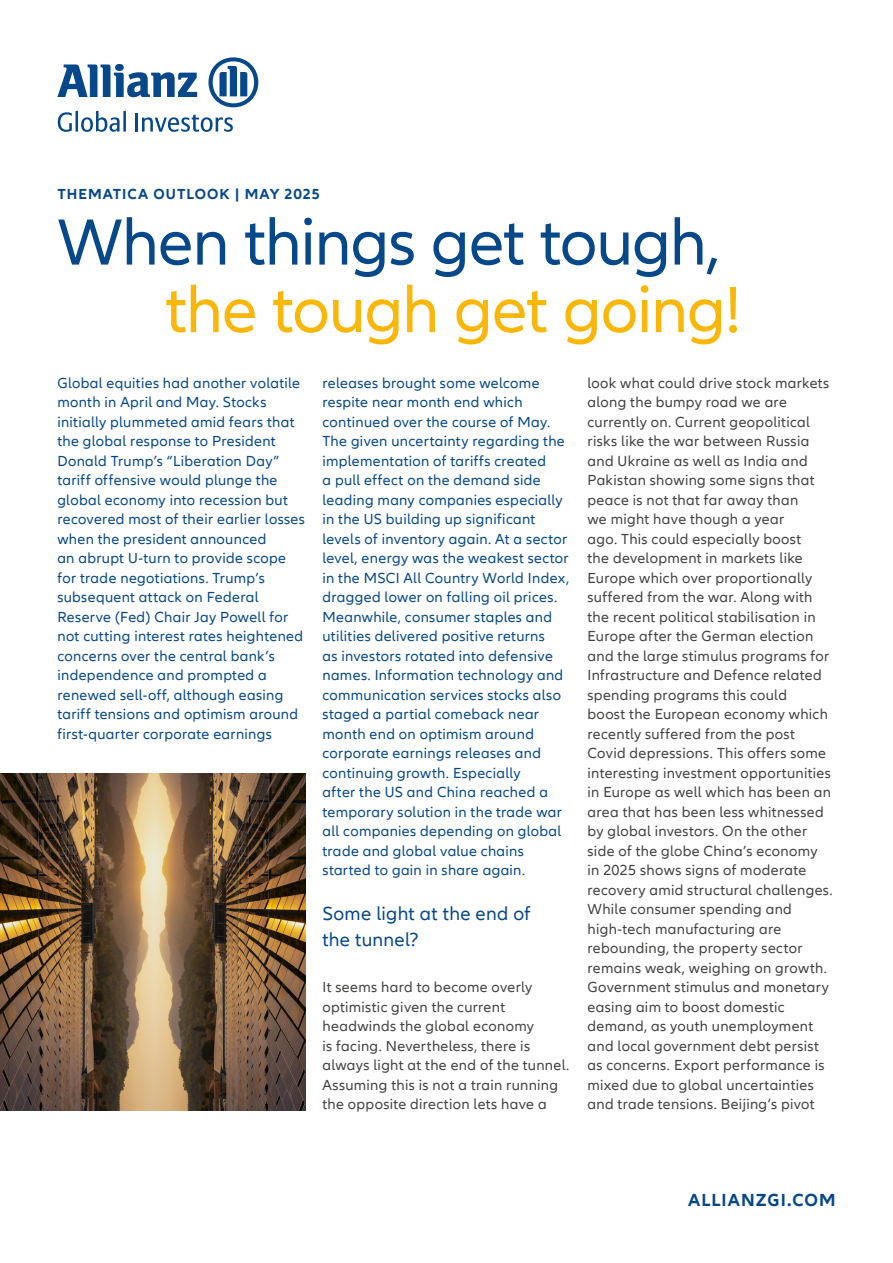
<style>
.page{position:relative;width:893px;height:1263px;background:#fff}
.page>*{position:absolute;margin:0;border:0;box-sizing:border-box;transform-origin:0 0}
.t1{font:67.5px "Allianz Neo";letter-spacing:-.015em;color:#06488a}
.t2{font:67.5px "Allianz Neo";letter-spacing:-.015em;color:#fab709}
.t3{font:19.5px/25.3px "Allianz Neo";letter-spacing:.015em;color:#06488a}
.t4{font:700 18px "Allianz Neo";letter-spacing:.06em;color:#06488a}
.t5{font:15px/19.5px "Allianz Neo";letter-spacing:.025em;color:#06488a}
.t6{font:15px/19.5px "Allianz Neo";letter-spacing:.025em;color:#424241}
.t7{font:700 15px "Allianz Neo";letter-spacing:.065em;color:#06488a}
</style>
<div class="page">
<svg style="left:57px;top:64px;width:140px;height:33px"></svg>
<svg style="left:208px;top:57px;width:50px;height:50px"></svg>
<svg style="left:58px;top:112px;width:14px;height:20px"></svg>
<hr style="left:76px;top:111px;width:2px;height:21px;background:#06488a">
<svg style="left:81px;top:111px;width:39px;height:21px"></svg>
<hr style="left:123px;top:111px;width:3px;height:21px;background:#06488a">
<hr style="left:135px;top:113px;width:3px;height:19px;background:#06488a">
<svg style="left:142px;top:115px;width:91px;height:17px"></svg>
<img style="left:0;top:773px;width:305px;height:337px">
<p class="t7" style="left:57px;top:185px;width:264px">THEMATICA OUTLOOK | MAY 2025</p>
<h1 class="t1" style="left:57px;top:204px;width:664px">When things get tough,</h1>
<h1 class="t2" style="left:165px;top:271px;width:577px">the tough get going!</h1>
<p class="t5" style="left:57px;top:373px;width:249px">Global equities had another volatile month in April and May. Stocks initially plummeted amid fears that the global response to President Donald Trump’s “Liberation Day” tariff offensive would plunge the global economy into recession but recovered most of their earlier losses when the president announced<br>an abrupt U-turn to provide scope for trade negotiations. Trump’s subsequent attack on Federal Reserve (Fed) Chair Jay Powell for not cutting interest rates heightened concerns over the central bank’s independence and prompted a renewed sell-off, although easing tariff tensions and optimism around first-quarter corporate earnings</p>
<p class="t5" style="left:322px;top:373px;width:248px">releases brought some welcome respite near month end which continued over the course of May.<br>The given uncertainty regarding the implementation of tariffs created<br>a pull effect on the demand side leading many companies especially in the US building up significant levels of inventory again. At a sector level, energy was the weakest sector in the MSCI All Country World Index, dragged lower on falling oil prices.<br>Meanwhile, consumer staples and utilities delivered positive returns<br>as investors rotated into defensive names. Information technology and communication services stocks also staged a partial comeback near month end on optimism around corporate earnings releases and continuing growth. Especially<br>after the US and China reached a temporary solution in the trade war all companies depending on global trade and global value chains started to gain in share again.</p>
<h2 class="t3" style="left:322px;top:902px;width:210px">Some light at the end of the tunnel?</h2>
<p class="t6" style="left:322px;top:978px;width:248px">It seems hard to become overly optimistic given the current headwinds the global economy<br>is facing. Nevertheless, there is always light at the end of the tunnel.<br>Assuming this is not a train running the opposite direction lets have a</p>
<p class="t6" style="left:587px;top:373px;width:247px">look what could drive stock markets along the bumpy road we are currently on. Current geopolitical risks like the war between Russia and Ukraine as well as India and Pakistan showing some signs that peace is not that far away than<br>we might have though a year<br>ago. This could especially boost<br>the development in markets like Europe which over proportionally suffered from the war. Along with the recent political stabilisation in Europe after the German election and the large stimulus programs for Infrastructure and Defence related spending programs this could<br>boost the European economy which recently suffered from the post Covid depressions. This offers some interesting investment opportunities in Europe as well which has been an area that has been less whitnessed by global investors. On the other side of the globe China’s economy in 2025 shows signs of moderate recovery amid structural challenges.<br>While consumer spending and high-tech manufacturing are rebounding, the property sector remains weak, weighing on growth.<br>Government stimulus and monetary easing aim to boost domestic demand, as youth unemployment and local government debt persist as concerns. Export performance is mixed due to global uncertainties and trade tensions. Beijing’s pivot</p>
<p class="t4" style="left:688px;top:1189px;width:149px">ALLIANZGI.COM</p>
</div>
